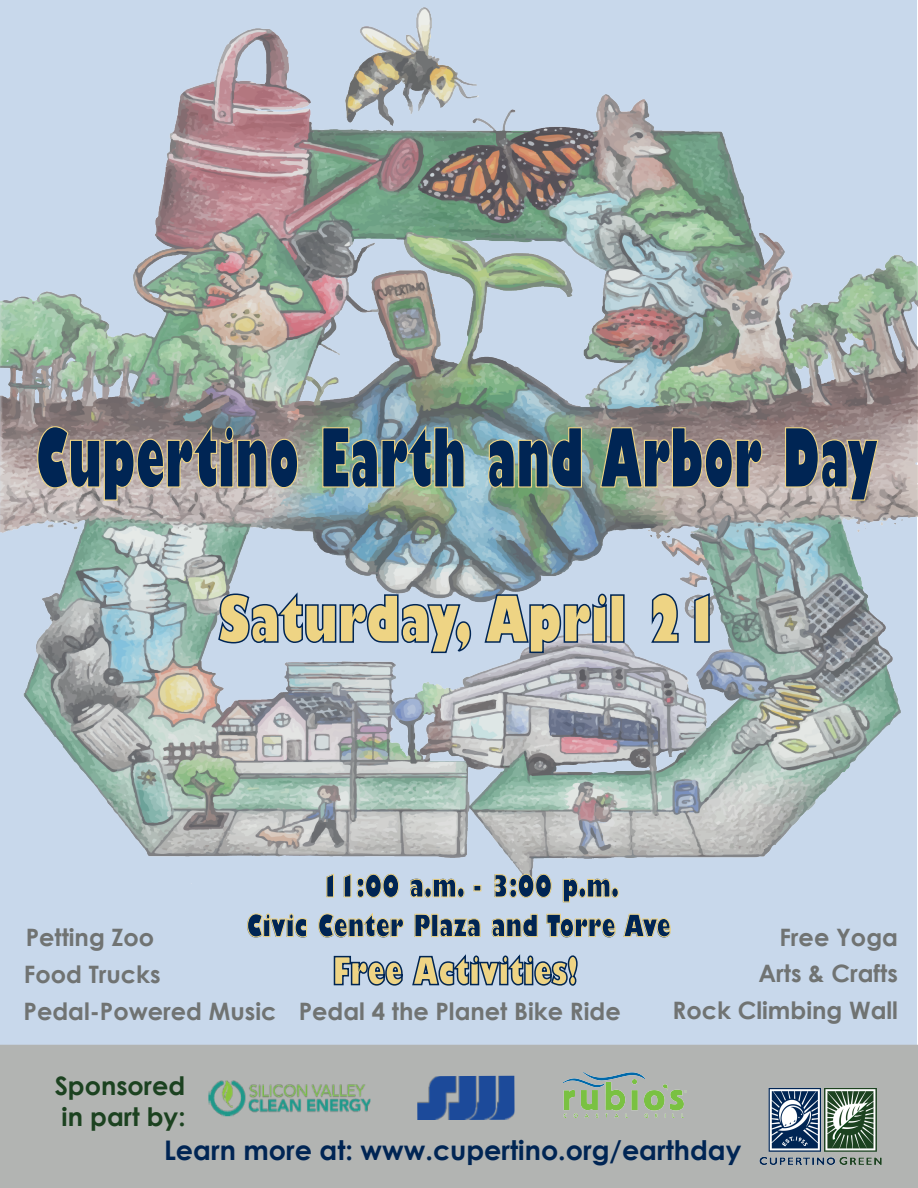
<style>
.page{position:relative;width:918px;height:1188px;background:#fff}
.page>*{position:absolute;margin:0;border:0;box-sizing:border-box;transform-origin:0 0}
.t1{font:800 condensed 79.5px "Gill Sans";color:#002554;scale:.78 1}
.t2{font:800 condensed 63px "Gill Sans";color:#eed484}
.t3{font:800 condensed 37.5px "Gill Sans";color:#eed484}
.t4{font:800 condensed 30px/39.6px "Gill Sans";color:#002554}
.t5{font:700 27px "Century Gothic";color:#002554}
.t6{font:700 25.5px/30.6px "Century Gothic";color:#1c4220}
.t7{font:700 24px "Century Gothic";color:#707372}
</style>
<div class="page">
<div style="left:0;top:0;width:916px;height:1188px;background:#c8d8eb"></div>
<div style="left:0;top:1046px;width:918px;height:142px;background:#b2b4b2"></div>
<div style="left:0;top:1045px;width:918px;height:143px;border:2px solid #b2b4b2"></div>
<img style="left:0;top:8px;width:918px;height:875px">
<svg style="left:217px;top:592px;width:255px;height:62px"></svg>
<svg style="left:484px;top:593px;width:124px;height:61px"></svg>
<div style="left:610px;top:594px;width:15px;height:49px;border:2px solid #002554"></div>
<svg style="left:650px;top:593px;width:29px;height:51px"></svg>
<svg style="left:693px;top:592px;width:18px;height:52px"></svg>
<svg style="left:37px;top:425px;width:262px;height:76px"></svg>
<svg style="left:322px;top:425px;width:143px;height:63px"></svg>
<svg style="left:488px;top:427px;width:95px;height:61px"></svg>
<svg style="left:599px;top:427px;width:164px;height:62px"></svg>
<svg style="left:784px;top:427px;width:95px;height:74px"></svg>
<img style="left:563px;top:1073px;width:124px;height:44px">
<img style="left:417px;top:1076px;width:98px;height:44px">
<img style="left:208px;top:1080px;width:163px;height:36px">
<img style="left:687px;top:1009px;width:231px;height:179px">
<svg style="left:326px;top:873px;width:8px;height:25px"></svg>
<svg style="left:343px;top:873px;width:56px;height:25px"></svg>
<svg style="left:410px;top:878px;width:55px;height:20px"></svg>
<div style="left:474px;top:885px;width:7px;height:6px;border:1px solid #eed484"></div>
<svg style="left:494px;top:874px;width:58px;height:24px"></svg>
<svg style="left:563px;top:878px;width:56px;height:25px"></svg>
<svg style="left:247px;top:913px;width:60px;height:25px"></svg>
<svg style="left:318px;top:913px;width:86px;height:25px"></svg>
<svg style="left:414px;top:913px;width:17px;height:24px"></svg>
<div style="left:431px;top:914px;width:7px;height:23px;border:1px solid #eed484"></div>
<svg style="left:439px;top:918px;width:42px;height:19px"></svg>
<svg style="left:491px;top:913px;width:47px;height:24px"></svg>
<svg style="left:546px;top:913px;width:70px;height:25px"></svg>
<svg style="left:623px;top:913px;width:48px;height:25px"></svg>
<svg style="left:333px;top:955px;width:70px;height:31px"></svg>
<svg style="left:412px;top:954px;width:166px;height:32px"></svg>
<h1 class="t1" style="left:36px;top:408px;width:1082px">Cupertino Earth and Arbor Day</h1>
<h2 class="t2" style="left:219px;top:579px;width:503px">Saturday, April 21</h2>
<p class="t4" style="left:247px;top:868px;width:426px;text-indent:75px">11:00 a.m. - 3:00 p.m.<br>Civic Center Plaza and Torre Ave</p>
<p class="t7" style="left:26px;top:920px;width:130px">Petting Zoo</p>
<p class="t7" style="left:779px;top:920px;width:120px">Free Yoga</p>
<p class="t7" style="left:24px;top:956px;width:138px">Food Trucks</p>
<h3 class="t3" style="left:333px;top:947px;width:247px">Free Activities!</h3>
<p class="t7" style="left:758px;top:955px;width:141px">Arts &amp; Crafts</p>
<p class="t7" style="left:24px;top:993px;width:599px">Pedal-Powered Music Pedal 4 the Planet Bike Ride</p>
<p class="t7" style="left:672px;top:992px;width:227px">Rock Climbing Wall</p>
<p class="t6" style="left:55px;top:1069px;width:132px">Sponsored in part by:</p>
<p class="t5" style="left:164px;top:1129px;width:579px">Learn more at: www.cupertino.org/earthday</p>
</div>
